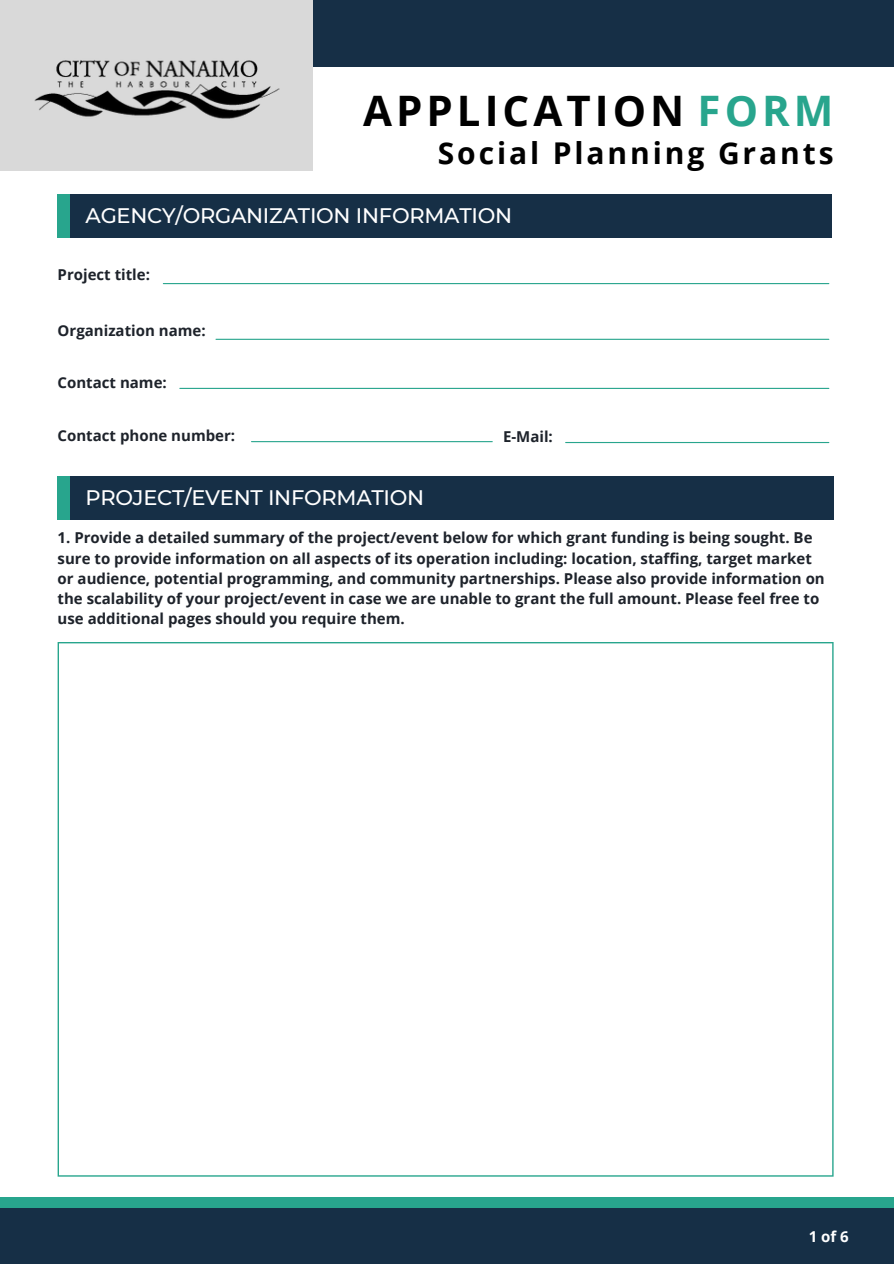
<style>
.page{position:relative;width:894px;height:1264px;background:#fff}
.page>*{position:absolute;margin:0;border:0;box-sizing:border-box;transform-origin:0 0}
.t1{font:700 42px "Open Sans";letter-spacing:.095em;color:#000}
.t2{font:700 30px "Open Sans";letter-spacing:.095em;color:#000}
.t3{font:500 21px "Montserrat";letter-spacing:-.01em;color:#fff}
.t4{font:700 15px/20.2px "Open Sans";color:#1e232b}
.t5{font:700 15px "Open Sans";color:#fff}
.s1{color:#28a58d}
</style>
<div class="page">
<div style="left:312px;top:0;width:581px;height:67px;background:#162f46"></div>
<div style="left:70px;top:194px;width:761px;height:44px;background:#162f46"></div>
<div style="left:58px;top:477px;width:17px;height:43px;background:#28a58d"></div>
<div style="left:70px;top:477px;width:763px;height:43px;background:#162f46"></div>
<div style="left:0;top:1207px;width:893px;height:56px;background:#162f46"></div>
<div style="left:0;top:1196px;width:893px;height:11px;background:#28a58d"></div>
<hr style="left:565px;top:442px;width:263px;height:1px;background:#28a58d">
<hr style="left:251px;top:441px;width:241px;height:1px;background:#28a58d">
<hr style="left:180px;top:388px;width:648px;height:1px;background:#28a58d">
<svg style="left:58px;top:642px;width:775px;height:534px"></svg>
<img style="left:0;top:0;width:313px;height:238px">
<hr style="left:216px;top:339px;width:612px;height:1px;background:#28a58d">
<hr style="left:163px;top:283px;width:665px;height:1px;background:#28a58d">
<h3 class="t1" style="left:363px;top:81px;width:472px">APPLICATION <span class="s1">FORM</span></h3>
<p class="t2" style="left:438px;top:132px;width:397px">Social Planning Grants</p>
<h1 class="t3" style="left:85px;top:203px;width:428px">AGENCY/ORGANIZATION INFORMATION</h1>
<p class="t4" style="left:58px;top:264px;width:94px">Project title:</p>
<p class="t4" style="left:58px;top:320px;width:149px">Organization name:</p>
<h2 class="t4" style="left:58px;top:372px;width:111px">Contact name:</h2>
<h3 class="t4" style="left:58px;top:425px;width:179px">Contact phone number:</h3>
<h1 class="t3" style="left:85px;top:485px;width:340px">PROJECT/EVENT INFORMATION</h1>
<p class="t4" style="left:503px;top:426px;width:51px">E-Mail:</p>
<p class="t4" style="left:58px;top:527px;width:768px">1. Provide a detailed summary of the project/event below for which grant funding is being sought. Be sure to provide information on all aspects of its operation including: location, staffing, target market or audience, potential programming, and community partnerships. Please also provide information on the scalability of your project/event in case we are unable to grant the full amount. Please feel free to use additional pages should you require them.</p>
<p class="t5" style="left:808px;top:1225px;width:41px">1of6</p>
</div>
